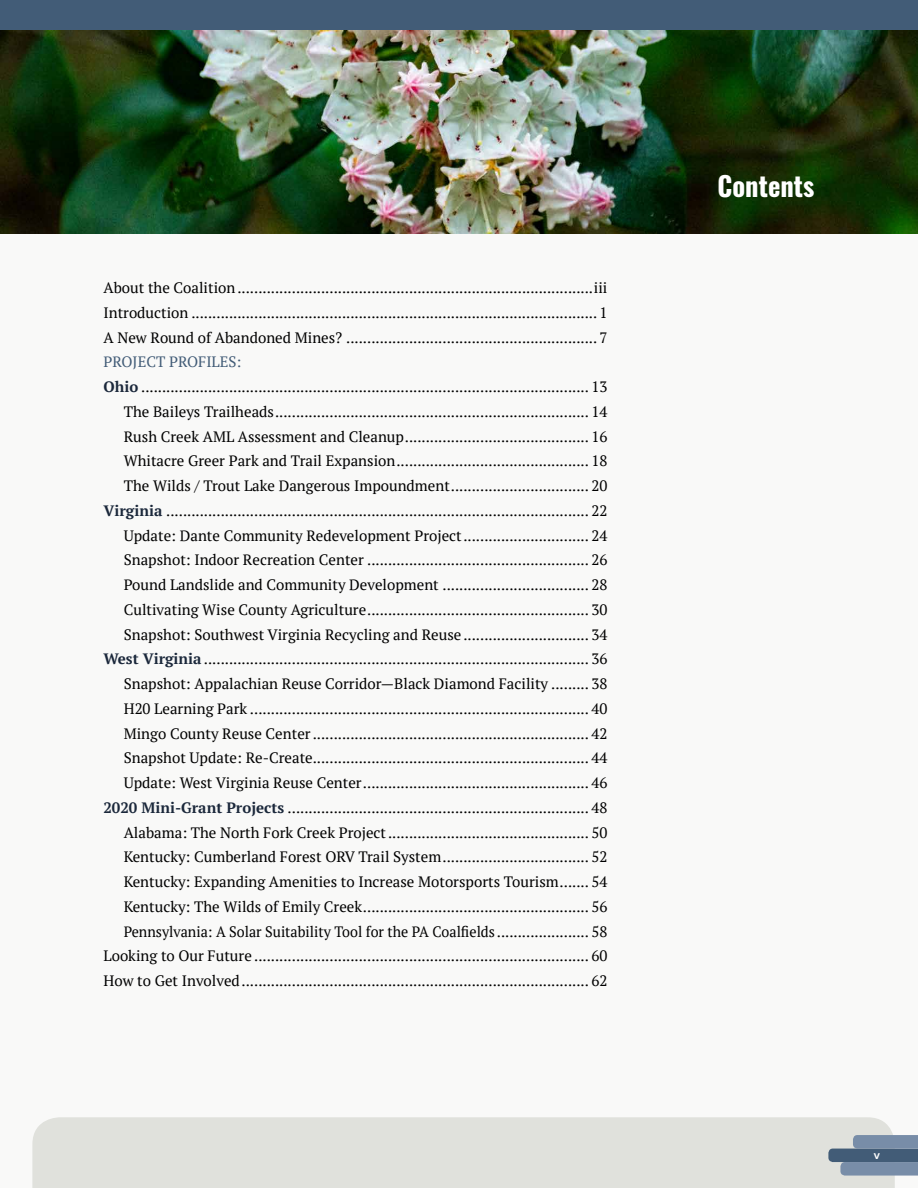
<style>
.page{position:relative;width:918px;height:1188px;background:#f9f9f8}
.page>*{position:absolute;margin:0;border:0;box-sizing:border-box;transform-origin:0 0}
.t1{font:700 27px "Oswald";color:#fff}
.t2{font:15px/24.8px "PT Serif";color:#000;text-align:justify}
.t3{font:15px "PT Serif";color:#000;scale:.95 1}
.t4{font:15px "PT Serif";color:#425c77}
.t5{font:600 12px "Avenir Next";color:#fff}
.s1{font-weight:700;color:#1b283b}
</style>
<div class="page">
<div style="left:32px;top:1117px;width:863px;height:71px;background:#e0e1dc"></div>
<svg style="left:828px;top:1135px;width:90px;height:41px;background:#778ba0"></svg>
<div style="left:0;top:0;width:918px;height:54px;background:#425c77"></div>
<img style="left:1px;top:30px;width:917px;height:203px">
<img style="left:0;top:0;width:1px;height:1188px">
<p class="t2" style="left:104px;top:275px;width:505px">About the Coalition.....................................................................................iii Introduction ................................................................................................. 1<br>A New Round of Abandoned Mines? ............................................................ 7</p>
<p class="t4" style="left:104px;top:352px;width:140px">PROJECT PROFILES:</p>
<p class="t2" style="left:104px;top:374px;width:505px"><span class="s1">Ohio</span> ........................................................................................................... 13</p>
<p class="t2" style="left:124px;top:399px;width:485px">The Baileys Trailheads........................................................................... 14</p>
<p class="t2" style="left:124px;top:424px;width:485px">Rush Creek AML Assessment and Cleanup............................................ 16</p>
<p class="t2" style="left:124px;top:449px;width:485px">Whitacre Greer Park and Trail Expansion.............................................. 18</p>
<p class="t2" style="left:124px;top:473px;width:485px">The Wilds / Trout Lake Dangerous Impoundment................................. 20</p>
<p class="t2" style="left:104px;top:498px;width:505px"><span class="s1">Virginia</span> ..................................................................................................... 22</p>
<p class="t2" style="left:124px;top:523px;width:485px">Update: Dante Community Redevelopment Project.............................. 24</p>
<p class="t2" style="left:124px;top:548px;width:485px">Snapshot: Indoor Recreation Center ..................................................... 26</p>
<p class="t2" style="left:124px;top:572px;width:485px">Pound Landslide and Community Development ................................... 28</p>
<p class="t2" style="left:124px;top:597px;width:485px">Cultivating Wise County Agriculture..................................................... 30</p>
<p class="t2" style="left:124px;top:622px;width:485px">Snapshot: Southwest Virginia Recycling and Reuse .............................. 34</p>
<p class="t2" style="left:104px;top:647px;width:505px"><span class="s1">West Virginia</span> ............................................................................................ 36</p>
<p class="t2" style="left:124px;top:671px;width:485px">Snapshot: Appalachian Reuse Corridor—Black Diamond Facility ......... 38</p>
<p class="t2" style="left:124px;top:696px;width:485px">H20 Learning Park ................................................................................. 40</p>
<p class="t2" style="left:124px;top:721px;width:485px">Mingo County Reuse Center.................................................................. 42</p>
<p class="t2" style="left:124px;top:746px;width:485px">Snapshot Update: Re-Create.................................................................. 44</p>
<p class="t2" style="left:124px;top:770px;width:485px">Update: West Virginia Reuse Center...................................................... 46</p>
<p class="t2" style="left:104px;top:795px;width:505px"><span class="s1">2020 Mini-Grant Projects</span> ........................................................................ 48</p>
<p class="t2" style="left:124px;top:820px;width:485px">Alabama: The North Fork Creek Project................................................ 50</p>
<p class="t2" style="left:124px;top:845px;width:485px">Kentucky: Cumberland Forest ORV Trail System................................... 52</p>
<p class="t2" style="left:124px;top:869px;width:485px">Kentucky: Expanding Amenities to Increase Motorsports Tourism....... 54</p>
<p class="t2" style="left:124px;top:894px;width:485px">Kentucky: The Wilds of Emily Creek...................................................... 56</p>
<p class="t3" style="left:124px;top:922px;width:511px">Pennsylvania: A Solar Suitability Tool for the PA Coalfields ...................... 58</p>
<p class="t2" style="left:103px;top:944px;width:505px">Looking to Our Future ................................................................................ 60</p>
<p class="t2" style="left:103px;top:968px;width:505px">How to Get Involved................................................................................... 62</p>
<h1 class="t1" style="left:718px;top:162px;width:98px">Contents</h1>
<p class="t5" style="left:874px;top:1145px;width:8px">v</p>
</div>
